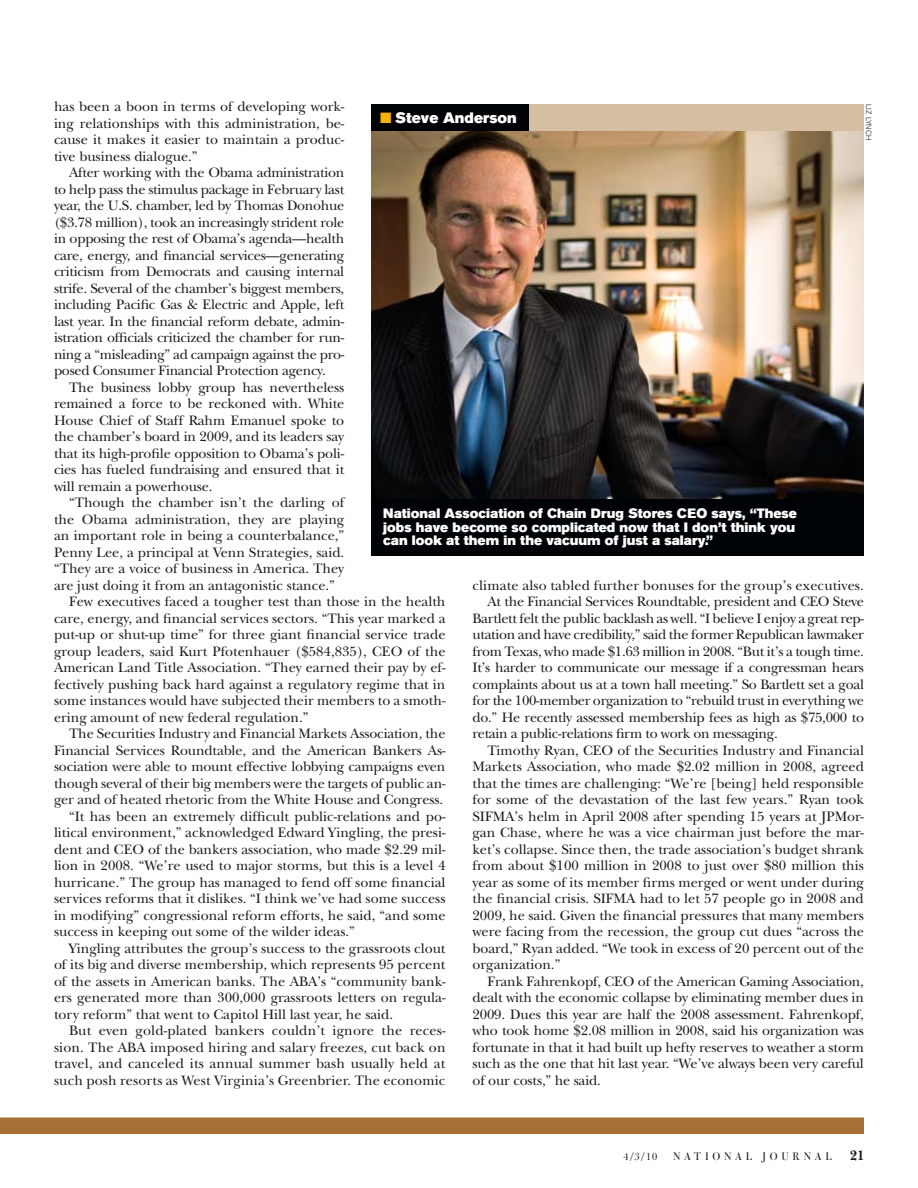
<style>
.page{position:relative;width:918px;height:1188px;background:#fff}
.page>*{position:absolute;margin:0;border:0;box-sizing:border-box;transform-origin:0 0}
.t1{font:15px "Akzidenz Grotesk BE Super";color:#fff}
.t2{font:14.25px/16.5px "New Baskerville";color:#1c1c1a;text-align:justify}
.t3{font:14.25px "New Baskerville";letter-spacing:-.02em;color:#1c1c1a}
.t4{font:700 14.25px "New Baskerville";color:#1c1c1a}
.t5{font:13.5px/13.5px "Akzidenz Grotesk BE Super";color:#fff}
.t6{font:10.5px "Bulmer BT";letter-spacing:.36em;color:#1c1c1a}
.t7{font:300 7.5px "Akzidenz Grotesk BE";letter-spacing:.01em;color:#1c1c1a}
</style>
<div class="page">
<div style="left:0;top:1118px;width:864px;height:16px;background:#a66f34"></div>
<img style="left:371px;top:131px;width:493px;height:369px">
<div style="left:371px;top:500px;width:493px;height:56px;background:#000306"></div>
<div style="left:371px;top:104px;width:493px;height:27px;background:#d6bea3"></div>
<div style="left:371px;top:104px;width:157px;height:27px;background:#000306"></div>
<p class="t2" style="left:54px;top:98px;width:292px">has been a boon in terms of developing work&shy;ing relationships with this administration, be&shy;cause it makes it easier to maintain a produc&shy;tive business dialogue.”</p>
<p class="t2" style="left:54px;top:164px;width:292px;text-indent:15px">After working with the Obama administration to help pass the stimulus package in February last year, the U.S. chamber, led by Thomas Donohue ($3.78 million), took an increasingly strident role in opposing the rest of Obama’s agenda—health care, energy, and financial services—generating criticism from Democrats and causing internal strife. Several of the chamber’s biggest members, including Pacific Gas &amp; Electric and Apple, left last year. In the financial reform debate, admin&shy;istration officials criticized the chamber for run&shy;ning a “misleading” ad campaign against the pro&shy;posed Consumer Financial Protection agency.</p>
<p class="t2" style="left:54px;top:379px;width:292px;text-indent:15px">The business lobby group has nevertheless remained a force to be reckoned with. White House Chief of Staff Rahm Emanuel spoke to the chamber’s board in 2009, and its leaders say that its high-profile opposition to Obama’s poli&shy;cies has fueled fundraising and ensured that it will remain a powerhouse.</p>
<p class="t2" style="left:69px;top:494px;width:277px">“Though the chamber isn’t the darling of</p>
<p class="t2" style="left:54px;top:511px;width:292px">the Obama administration, they are playing</p>
<p class="t2" style="left:54px;top:527px;width:292px">an important role in being a counterbalance,”</p>
<p class="t2" style="left:54px;top:544px;width:292px">Penny Lee, a principal at Venn Strategies, said.</p>
<p class="t2" style="left:54px;top:560px;width:292px">“They are a voice of business in America. They</p>
<p class="t2" style="left:54px;top:577px;width:282px">are just doing it from an antagonistic stance.”</p>
<p class="t2" style="left:69px;top:593px;width:378px">Few executives faced a tougher test than those in the health</p>
<p class="t2" style="left:54px;top:610px;width:393px">care, energy, and financial services sectors. “This year marked a</p>
<p class="t2" style="left:54px;top:626px;width:393px">put-up or shut-up time” for three giant financial service trade</p>
<p class="t2" style="left:54px;top:643px;width:393px">group leaders, said Kurt Pfotenhauer ($584,835), CEO of the</p>
<p class="t2" style="left:54px;top:659px;width:393px">American Land Title Association. “They earned their pay by ef-</p>
<p class="t2" style="left:54px;top:676px;width:393px">fectively pushing back hard against a regulatory regime that in</p>
<p class="t2" style="left:54px;top:692px;width:393px">some instances would have subjected their members to a smoth-</p>
<p class="t2" style="left:54px;top:709px;width:256px">ering amount of new federal regulation.”</p>
<p class="t2" style="left:69px;top:725px;width:378px">The Securities Industry and Financial Markets Association, the</p>
<p class="t2" style="left:54px;top:742px;width:393px">Financial Services Roundtable, and the American Bankers As-</p>
<p class="t2" style="left:54px;top:758px;width:393px">sociation were able to mount effective lobbying campaigns even</p>
<p class="t2" style="left:54px;top:775px;width:393px">though several of their big members were the targets of public an-</p>
<p class="t2" style="left:54px;top:791px;width:391px">ger and of heated rhetoric from the White House and Congress.</p>
<p class="t2" style="left:69px;top:808px;width:378px">“It has been an extremely difficult public-relations and po-</p>
<p class="t2" style="left:54px;top:824px;width:393px">litical environment,” acknowledged Edward Yingling, the presi-</p>
<p class="t2" style="left:54px;top:841px;width:393px">dent and CEO of the bankers association, who made $2.29 mil-</p>
<p class="t2" style="left:54px;top:857px;width:393px">lion in 2008. “We’re used to major storms, but this is a level 4</p>
<p class="t2" style="left:54px;top:874px;width:393px">hurricane.” The group has managed to fend off some financial</p>
<p class="t2" style="left:54px;top:890px;width:393px">services reforms that it dislikes. “I think we’ve had some success</p>
<p class="t2" style="left:54px;top:907px;width:393px">in modifying” congressional reform efforts, he said, “and some</p>
<p class="t2" style="left:54px;top:923px;width:302px">success in keeping out some of the wilder ideas.”</p>
<p class="t2" style="left:69px;top:940px;width:378px">Yingling attributes the group’s success to the grassroots clout</p>
<p class="t2" style="left:54px;top:956px;width:393px">of its big and diverse membership, which represents 95 percent</p>
<p class="t2" style="left:54px;top:973px;width:393px">of the assets in American banks. The ABA’s “community bank-</p>
<p class="t2" style="left:54px;top:989px;width:393px">ers generated more than 300,000 grassroots letters on regula-</p>
<p class="t2" style="left:54px;top:1006px;width:341px">tory reform” that went to Capitol Hill last year, he said.</p>
<p class="t2" style="left:69px;top:1022px;width:378px">But even gold-plated bankers couldn’t ignore the reces-</p>
<p class="t2" style="left:54px;top:1039px;width:393px">sion. The ABA imposed hiring and salary freezes, cut back on</p>
<p class="t2" style="left:54px;top:1055px;width:393px">travel, and canceled its annual summer bash usually held at</p>
<p class="t2" style="left:54px;top:1072px;width:393px">such posh resorts as West Virginia’s Greenbrier. The economic</p>
<p class="t1" style="left:395px;top:109px;width:123px">Steve Anderson</p>
<p class="t7" style="left:873px;top:104px;width:38px;rotate:90deg">LIZ LYNCH</p>
<p class="t5" style="left:383px;top:507px;width:415px">National Association of Chain Drug Stores CEO says, “These jobs have become so complicated now that I don’t think you can look at them in the vacuum of just a salary.”</p>
<p class="t2" style="left:472px;top:577px;width:393px">climate also tabled further bonuses for the group’s executives.</p>
<p class="t3" style="left:488px;top:593px;width:378px">At the Financial Services Roundtable, president and CEO Steve</p>
<p class="t3" style="left:472px;top:610px;width:393px">Bartlett felt the public backlash as well. “I believe I enjoy a great rep-</p>
<p class="t3" style="left:472px;top:626px;width:393px">utation and have credibility,” said the former Republican lawmaker</p>
<p class="t3" style="left:472px;top:643px;width:393px">from Texas, who made $1.63 million in 2008. “But it’s a tough time.</p>
<p class="t3" style="left:472px;top:659px;width:393px">It’s harder to communicate our message if a congressman hears</p>
<p class="t3" style="left:472px;top:676px;width:393px">complaints about us at a town hall meeting.” So Bartlett set a goal</p>
<p class="t3" style="left:472px;top:692px;width:393px">for the 100-member organization to “rebuild trust in everything we</p>
<p class="t3" style="left:472px;top:709px;width:393px">do.” He recently assessed membership fees as high as $75,000 to</p>
<p class="t3" style="left:472px;top:725px;width:307px">retain a public-relations firm to work on messaging.</p>
<p class="t2" style="left:488px;top:742px;width:378px">Timothy Ryan, CEO of the Securities Industry and Financial</p>
<p class="t2" style="left:472px;top:758px;width:393px">Markets Association, who made $2.02 million in 2008, agreed</p>
<p class="t2" style="left:472px;top:775px;width:393px">that the times are challenging: “We’re [being] held responsible</p>
<p class="t2" style="left:472px;top:791px;width:393px">for some of the devastation of the last few years.” Ryan took</p>
<p class="t2" style="left:472px;top:808px;width:393px">SIFMA’s helm in April 2008 after spending 15 years at JPMor-</p>
<p class="t2" style="left:472px;top:824px;width:393px">gan Chase, where he was a vice chairman just before the mar-</p>
<p class="t2" style="left:472px;top:841px;width:393px">ket’s collapse. Since then, the trade association’s budget shrank</p>
<p class="t2" style="left:472px;top:857px;width:393px">from about $100 million in 2008 to just over $80 million this</p>
<p class="t2" style="left:472px;top:874px;width:393px">year as some of its member firms merged or went under during</p>
<p class="t2" style="left:472px;top:890px;width:393px">the financial crisis. SIFMA had to let 57 people go in 2008 and</p>
<p class="t2" style="left:472px;top:907px;width:393px">2009, he said. Given the financial pressures that many members</p>
<p class="t2" style="left:472px;top:923px;width:393px">were facing from the recession, the group cut dues “across the</p>
<p class="t2" style="left:472px;top:940px;width:393px">board,” Ryan added. “We took in excess of 20 percent out of the</p>
<p class="t2" style="left:472px;top:956px;width:89px">organization.”</p>
<p class="t2" style="left:488px;top:973px;width:378px">Frank Fahrenkopf, CEO of the American Gaming Association,</p>
<p class="t2" style="left:472px;top:989px;width:393px">dealt with the economic collapse by eliminating member dues in</p>
<p class="t2" style="left:472px;top:1006px;width:393px">2009. Dues this year are half the 2008 assessment. Fahrenkopf,</p>
<p class="t2" style="left:472px;top:1022px;width:393px">who took home $2.08 million in 2008, said his organization was</p>
<p class="t2" style="left:472px;top:1039px;width:393px">fortunate in that it had built up hefty reserves to weather a storm</p>
<p class="t2" style="left:472px;top:1055px;width:393px">such as the one that hit last year. “We’ve always been very careful</p>
<p class="t2" style="left:472px;top:1072px;width:130px">of our costs,” he said.</p>
<p class="t6" style="left:623px;top:1149px;width:35px">4/3/10</p>
<p class="t6" style="left:673px;top:1149px;width:160px">NATIONAL JOURNAL</p>
<p class="t4" style="left:850px;top:1147px;width:16px">21</p>
</div>
